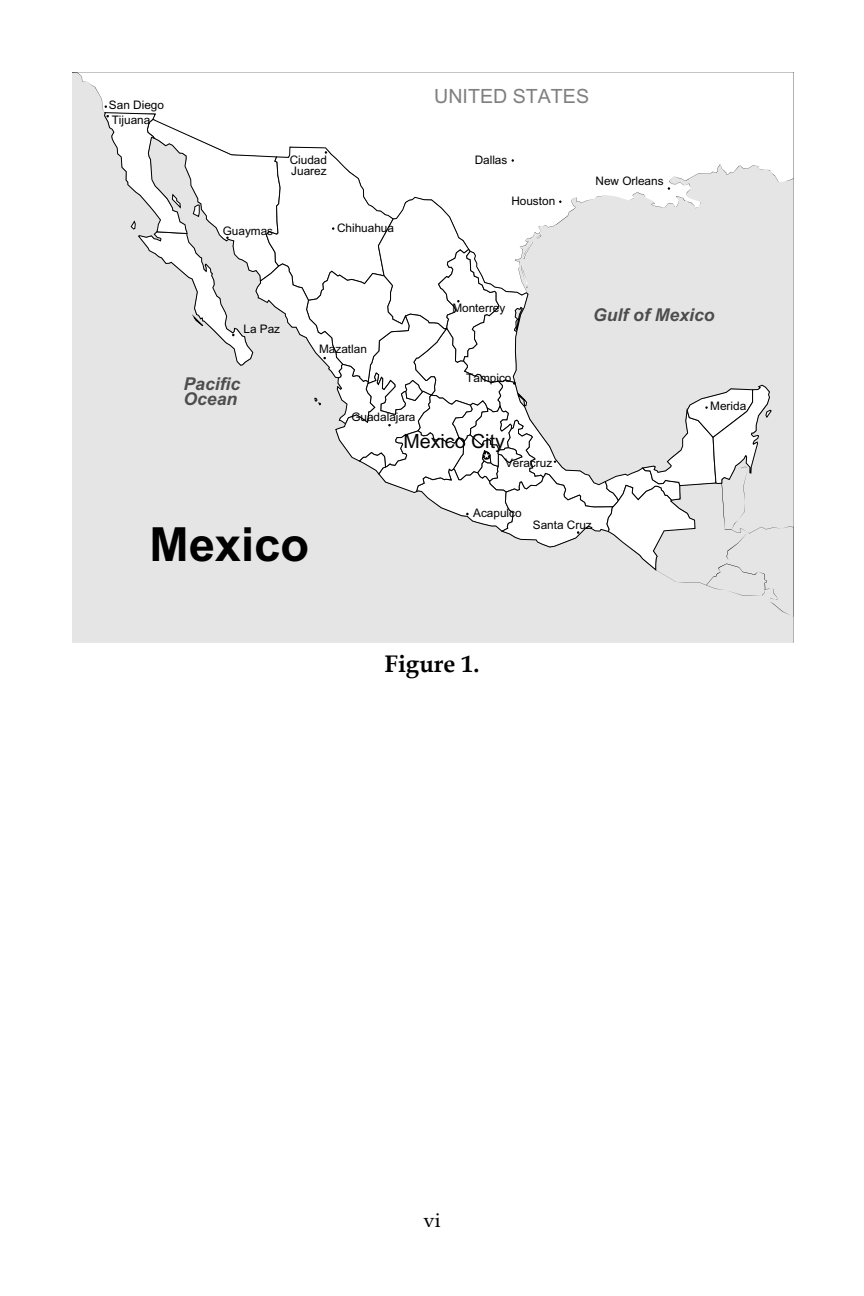
<style>
.page{position:relative;width:864px;height:1296px;background:#fff}
.page>*{position:absolute;margin:0;border:0;box-sizing:border-box;transform-origin:0 0}
.t1{font:700 47.2px "Arial";color:#000}
.t2{font:700 24px "Book Antiqua";color:#000}
.t3{font:20px "Book Antiqua";color:#000}
.t4{font:19.6px "Arial";color:#7f7f7f}
.t5{font:19.6px "Arial";color:#000}
.t6{font:italic 700 17.6px/15.8px "Arial";color:#4d4d4d}
.t7{font:11.8px/11.2px "Arial";color:#000}
</style>
<div class="page">
<div style="left:72px;top:295px;width:722px;height:348px;background:#e5e5e5"></div>
<div style="left:72px;top:72px;width:32px;height:223px;background:#e5e5e5"></div>
<svg style="left:104px;top:72px;width:690px;height:545px"></svg>
<p class="t7" style="left:109px;top:99px;width:56px">San Diego</p>
<p class="t7" style="left:112px;top:114px;width:40px">Tijuana</p>
<p class="t7" style="left:290px;top:155px;width:39px">Ciudad<br>Juarez</p>
<p class="t7" style="left:223px;top:225px;width:52px">Guaymas</p>
<p class="t7" style="left:337px;top:222px;width:58px">Chihuahua</p>
<h3 class="t4" style="left:434px;top:85px;width:156px">UNITED STATES</h3>
<p class="t7" style="left:475px;top:155px;width:34px">Dallas</p>
<p class="t7" style="left:511px;top:196px;width:45px">Houston</p>
<p class="t7" style="left:596px;top:176px;width:70px">New Orleans</p>
<p class="t7" style="left:244px;top:323px;width:38px">La Paz</p>
<h3 class="t6" style="left:183px;top:376px;width:58px">Pacific<br>Ocean</h3>
<p class="t7" style="left:319px;top:343px;width:49px">Mazatlan</p>
<p class="t7" style="left:452px;top:302px;width:55px">Monterrey</p>
<p class="t7" style="left:466px;top:372px;width:47px">Tampico</p>
<p class="t7" style="left:351px;top:411px;width:66px">Guadalajara</p>
<h3 class="t5" style="left:404px;top:430px;width:103px">Mexico City</h3>
<p class="t7" style="left:505px;top:458px;width:49px">Veracruz</p>
<h3 class="t6" style="left:593px;top:307px;width:123px">Gulf of Mexico</h3>
<p class="t7" style="left:710px;top:401px;width:37px">Merida</p>
<h1 class="t1" style="left:150px;top:516px;width:161px">Mexico</h1>
<p class="t7" style="left:473px;top:508px;width:50px">Acapulco</p>
<p class="t7" style="left:533px;top:519px;width:60px">Santa Cruz</p>
<h2 class="t2" style="left:385px;top:647px;width:96px">Figure 1.</h2>
<h3 class="t3" style="left:423px;top:1206px;width:19px">vi</h3>
</div>
